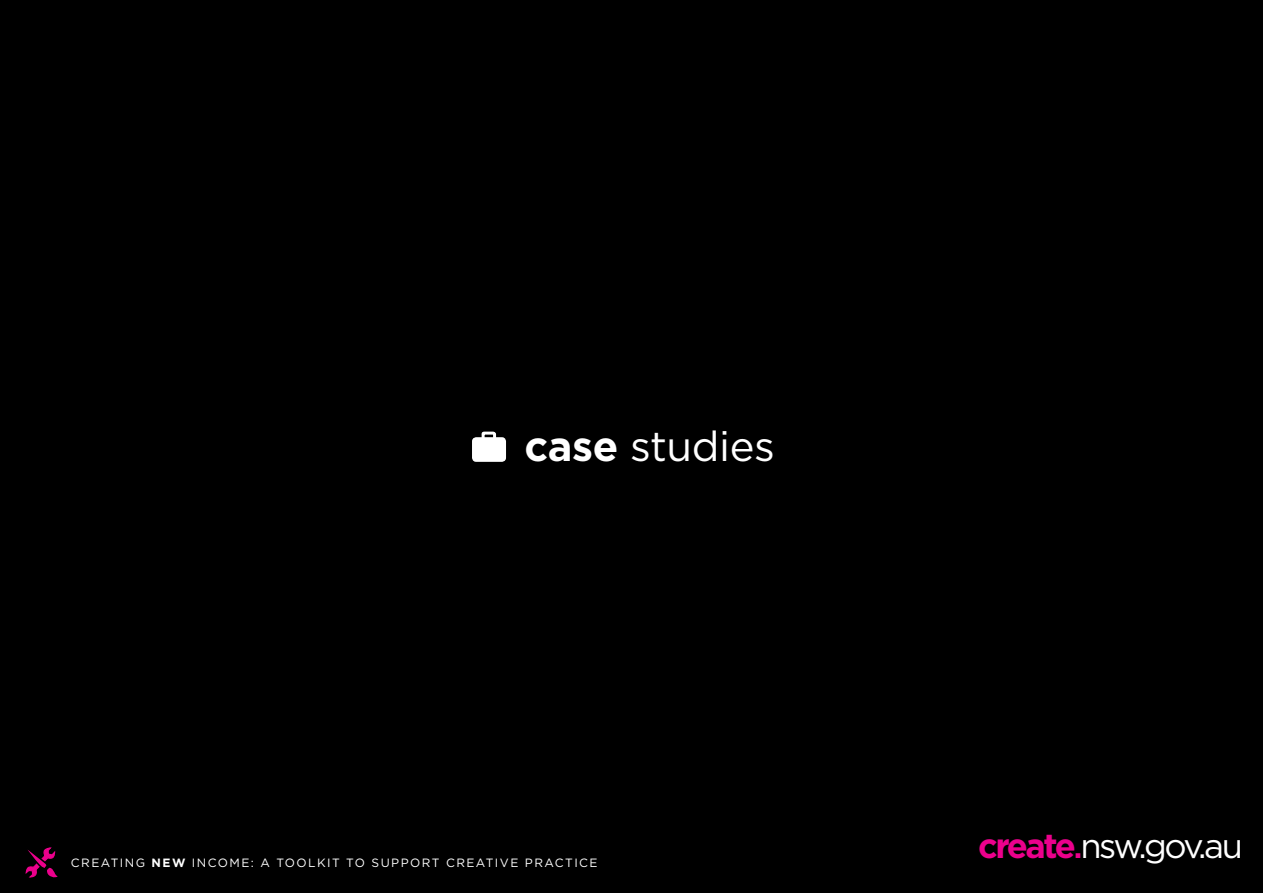
<style>
.page{position:relative;width:1263px;height:893px;background:#000}
.page>*{position:absolute;margin:0;border:0;box-sizing:border-box;transform-origin:0 0}
.t1{font:41.85px "Gotham";letter-spacing:-.01em;color:#fff}
.t2{font:34.5px "Gotham";letter-spacing:-.07em;color:#fff}
.t3{font:12px "Gotham";letter-spacing:.12em;color:#fff}
.s1{font-weight:700}
.s2{font-weight:700;color:#ec008c}
.s3{font-weight:500;color:#ec008c}
</style>
<div class="page">
<svg style="left:25px;top:847px;width:33px;height:31px"></svg>
<div style="left:472px;top:437px;width:34px;height:25px;background:#fff;border-radius:4px"></div>
<svg style="left:480px;top:431px;width:17px;height:7px"></svg>
<p class="t1" style="left:524px;top:419px;width:252px"><span class="s1">case</span> studies</p>
<p class="t3" style="left:71px;top:855px;width:528px">CREATING <span class="s1">NEW</span> INCOME: A TOOLKIT TO SUPPORT CREATIVE PRACTICE</p>
<p class="t2" style="left:978px;top:824px;width:266px"><span class="s2">create</span><span class="s3">.</span>nsw.gov.au</p>
</div>
